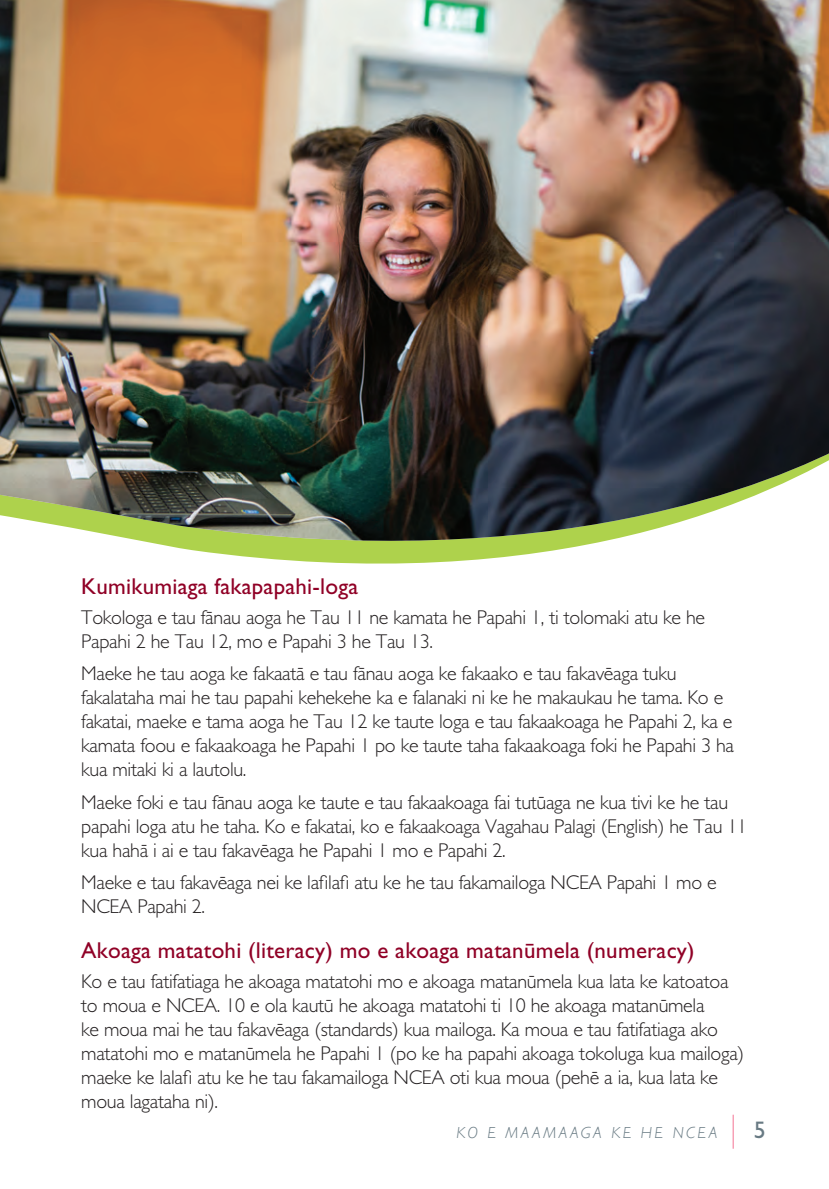
<style>
.page{position:relative;width:829px;height:1189px;background:#fff}
.page>*{position:absolute;margin:0;border:0;box-sizing:border-box;transform-origin:0 0}
.t1{font:24px "Gill Sans Maori";color:#687a83}
.t2{font:23px "Gill Sans Maori";letter-spacing:.01em;color:#900126}
.t3{font:300 20px/24px "Gill Sans Maori";letter-spacing:-.015em;color:#231f20}
.t4{font:italic 300 16px "Gill Sans";letter-spacing:.16em;color:#687a83}
</style>
<div class="page">
<img style="left:0;top:0;width:829px;height:564px">
<hr style="left:733px;top:1114px;width:1px;height:34px;background:#ed164b">
<p class="t2" style="left:81px;top:573px;width:278px">Kumikumiaga fakapapahi-loga</p>
<p class="t3" style="left:81px;top:605px;width:625px">Tokologa e tau fänau aoga he Tau 11 ne kamata he Papahi 1, ti tolomaki atu ke he<br>Papahi 2 he Tau 12, mo e Papahi 3 he Tau 13.</p>
<p class="t3" style="left:81px;top:662px;width:654px">Maeke he tau aoga ke fakaatä e tau fänau aoga ke fakaako e tau fakavëaga tuku fakalataha mai he tau papahi kehekehe ka e falanaki ni ke he makaukau he tama. Ko e fakatai, maeke e tama aoga he Tau 12 ke taute loga e tau fakaakoaga he Papahi 2, ka e kamata foou e fakaakoaga he Papahi 1 po ke taute taha fakaakoaga foki he Papahi 3 ha kua mitaki ki a lautolu.</p>
<p class="t3" style="left:81px;top:790px;width:667px">Maeke foki e tau fänau aoga ke taute e tau fakaakoaga fai tutüaga ne kua tivi ke he tau papahi loga atu he taha. Ko e fakatai, ko e fakaakoaga Vagahau Palagi (English) he Tau 11 kua hahä i ai e tau fakavëaga he Papahi 1 mo e Papahi 2.</p>
<p class="t3" style="left:81px;top:871px;width:637px">Maeke e tau fakavëaga nei ke lafilafi atu ke he tau fakamailoga NCEA Papahi 1 mo e<br>NCEA Papahi 2.</p>
<p class="t2" style="left:81px;top:937px;width:615px">Akoaga matatohi (literacy) mo e akoaga matanümela (numeracy)</p>
<p class="t3" style="left:81px;top:969px;width:664px">Ko e tau fatifatiaga he akoaga matatohi mo e akoaga matanümela kua lata ke katoatoa to moua e NCEA. 10 e ola kautü he akoaga matatohi ti 10 he akoaga matanümela<br>ke moua mai he tau fakavëaga (standards) kua mailoga. Ka moua e tau fatifatiaga ako matatohi mo e matanümela he Papahi 1 (po ke ha papahi akoaga tokoluga kua mailoga) maeke ke lalafi atu ke he tau fakamailoga NCEA oti kua moua (pehë a ia, kua lata ke moua lagataha ni).</p>
<p class="t4" style="left:456px;top:1124px;width:262px">KO E MAAMAAGA KE HE NCEA</p>
<p class="t1" style="left:754px;top:1116px;width:13px">5</p>
</div>
